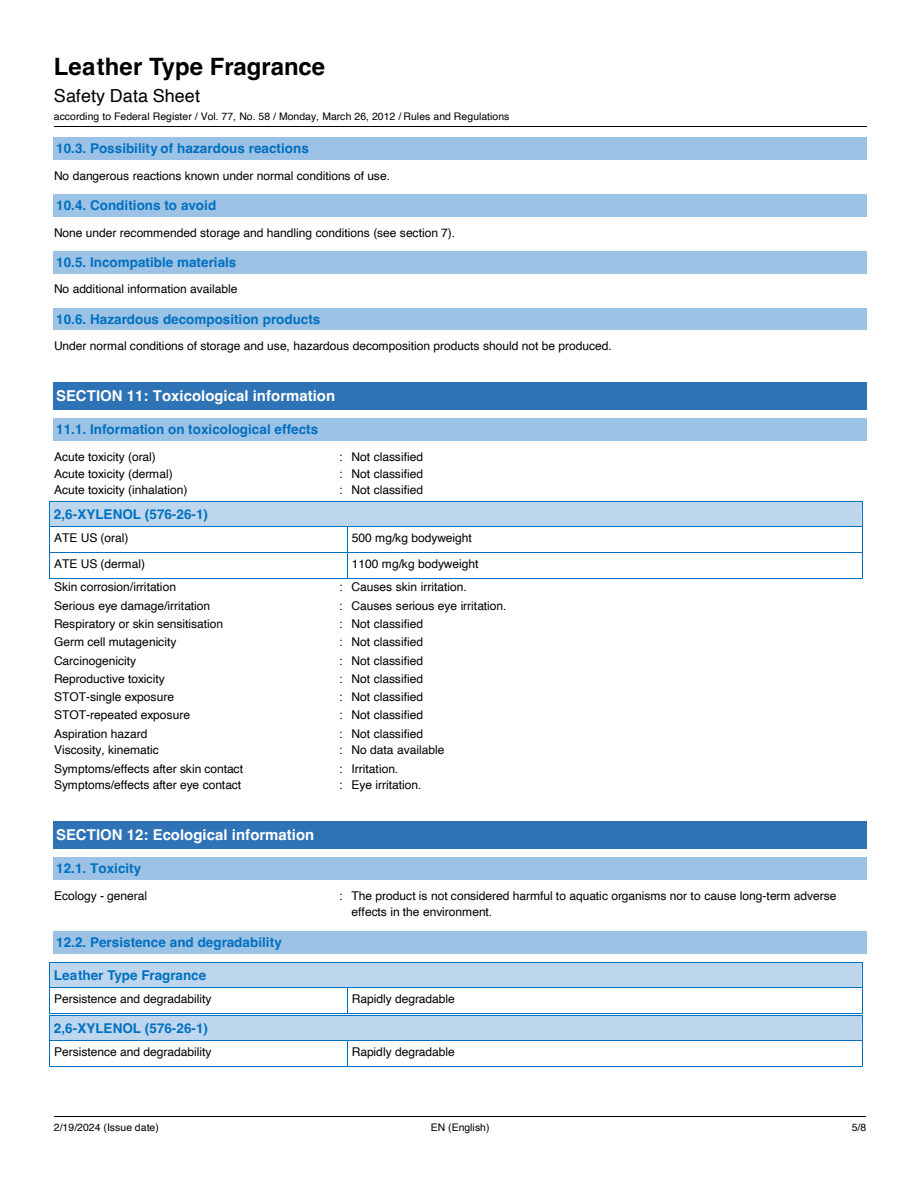
<style>
.page{position:relative;width:918px;height:1188px;background:#fff}
.page>*{position:absolute;margin:0;border:0;box-sizing:border-box;transform-origin:0 0}
.t1{font:700 24px "Helvetica";color:#000}
.t2{font:18px "Helvetica";letter-spacing:.005em;color:#000}
.t3{font:700 15px "Helvetica";letter-spacing:.005em;color:#fff}
.t4{font:700 13.5px "Helvetica";letter-spacing:.005em;color:#0070c0}
.t5{font:12px/16.5px "Helvetica";color:#000}
.t6{font:10.5px "Helvetica";color:#000}
</style>
<div class="page">
<hr style="left:54px;top:126px;width:812px;height:1px;background:#000">
<hr style="left:54px;top:1116px;width:272px;height:1px;background:#000">
<hr style="left:327px;top:1116px;width:267px;height:1px;background:#000">
<hr style="left:595px;top:1116px;width:271px;height:1px;background:#000">
<div style="left:54px;top:138px;width:812px;height:21px;background:#9cc2e5"></div>
<hr style="left:54px;top:137px;width:812px;height:1px;background:#9cc2e5">
<hr style="left:54px;top:159px;width:812px;height:1px;background:#9cc2e5">
<svg style="left:866px;top:137px;width:1px;height:23px"></svg>
<div style="left:54px;top:195px;width:812px;height:21px;background:#9cc2e5"></div>
<hr style="left:54px;top:194px;width:812px;height:1px;background:#9cc2e5">
<hr style="left:54px;top:216px;width:812px;height:1px;background:#9cc2e5">
<svg style="left:866px;top:194px;width:1px;height:23px"></svg>
<div style="left:54px;top:251px;width:812px;height:22px;background:#9cc2e5"></div>
<hr style="left:54px;top:273px;width:812px;height:1px;background:#9cc2e5">
<svg style="left:866px;top:251px;width:1px;height:23px"></svg>
<div style="left:54px;top:308px;width:812px;height:22px;background:#9cc2e5"></div>
<hr style="left:54px;top:330px;width:812px;height:1px;background:#9cc2e5">
<svg style="left:866px;top:308px;width:1px;height:22px"></svg>
<div style="left:54px;top:383px;width:812px;height:26px;background:#2e73b5"></div>
<hr style="left:54px;top:409px;width:812px;height:1px;background:#2e73b5">
<svg style="left:866px;top:383px;width:1px;height:27px"></svg>
<div style="left:54px;top:419px;width:812px;height:22px;background:#9cc2e5"></div>
<hr style="left:54px;top:441px;width:812px;height:1px;background:#9cc2e5">
<svg style="left:866px;top:419px;width:1px;height:22px"></svg>
<svg style="left:49px;top:501px;width:814px;height:78px"></svg>
<div style="left:54px;top:822px;width:812px;height:26px;background:#2e73b5"></div>
<hr style="left:54px;top:848px;width:812px;height:1px;background:#2e73b5">
<svg style="left:866px;top:822px;width:1px;height:27px"></svg>
<div style="left:54px;top:858px;width:812px;height:21px;background:#9cc2e5"></div>
<hr style="left:54px;top:879px;width:812px;height:1px;background:#9cc2e5">
<svg style="left:866px;top:858px;width:1px;height:22px"></svg>
<div style="left:54px;top:931px;width:812px;height:22px;background:#9cc2e5"></div>
<hr style="left:54px;top:953px;width:812px;height:1px;background:#9cc2e5">
<svg style="left:866px;top:931px;width:1px;height:23px"></svg>
<svg style="left:49px;top:962px;width:814px;height:105px"></svg>
<h1 class="t1" style="left:54px;top:57px;width:273px">Leather Type Fragrance</h1>
<h2 class="t2" style="left:54px;top:88px;width:148px">Safety Data Sheet</h2>
<p class="t6" style="left:54px;top:112px;width:457px">according to Federal Register / Vol. 77, No. 58 / Monday, March 26, 2012 / Rules and Regulations</p>
<p class="t4" style="left:56px;top:143px;width:254px">10.3. Possibility of hazardous reactions</p>
<p class="t5" style="left:54px;top:168px;width:338px">No dangerous reactions known under normal conditions of use.</p>
<p class="t4" style="left:56px;top:200px;width:162px">10.4. Conditions to avoid</p>
<p class="t5" style="left:54px;top:225px;width:403px">None under recommended storage and handling conditions (see section 7).</p>
<p class="t4" style="left:56px;top:257px;width:182px">10.5. Incompatible materials</p>
<p class="t5" style="left:54px;top:282px;width:185px">No additional information available</p>
<p class="t4" style="left:56px;top:314px;width:266px">10.6. Hazardous decomposition products</p>
<p class="t5" style="left:54px;top:338px;width:559px">Under normal conditions of storage and use, hazardous decomposition products should not be produced.</p>
<p class="t3" style="left:56px;top:390px;width:281px">SECTION 11: Toxicological information</p>
<p class="t4" style="left:56px;top:424px;width:264px">11.1. Information on toxicological effects</p>
<p class="t5" style="left:54px;top:449px;width:104px">Acute toxicity (oral)</p>
<p class="t5" style="left:339px;top:449px;width:85px">: Not classified</p>
<p class="t5" style="left:54px;top:466px;width:120px">Acute toxicity (dermal)</p>
<p class="t5" style="left:339px;top:466px;width:85px">: Not classified</p>
<p class="t5" style="left:54px;top:482px;width:135px">Acute toxicity (inhalation)</p>
<p class="t5" style="left:339px;top:482px;width:85px">: Not classified</p>
<p class="t4" style="left:54px;top:509px;width:156px">2,6-XYLENOL (576-26-1)</p>
<p class="t5" style="left:54px;top:530px;width:76px">ATE US (oral)</p>
<p class="t5" style="left:352px;top:530px;width:122px">500 mg/kg bodyweight</p>
<p class="t5" style="left:54px;top:556px;width:93px">ATE US (dermal)</p>
<p class="t5" style="left:352px;top:556px;width:128px">1100 mg/kg bodyweight</p>
<p class="t5" style="left:54px;top:580px;width:124px">Skin corrosion/irritation</p>
<p class="t5" style="left:339px;top:580px;width:129px">: Causes skin irritation.</p>
<p class="t5" style="left:54px;top:598px;width:158px">Serious eye damage/irritation</p>
<p class="t5" style="left:339px;top:598px;width:169px">: Causes serious eye irritation.</p>
<p class="t5" style="left:54px;top:616px;width:171px">Respiratory or skin sensitisation</p>
<p class="t5" style="left:339px;top:616px;width:85px">: Not classified</p>
<p class="t5" style="left:54px;top:634px;width:124px">Germ cell mutagenicity</p>
<p class="t5" style="left:339px;top:634px;width:85px">: Not classified</p>
<p class="t5" style="left:54px;top:653px;width:84px">Carcinogenicity</p>
<p class="t5" style="left:339px;top:653px;width:85px">: Not classified</p>
<p class="t5" style="left:54px;top:671px;width:112px">Reproductive toxicity</p>
<p class="t5" style="left:339px;top:671px;width:85px">: Not classified</p>
<p class="t5" style="left:54px;top:689px;width:122px">STOT-single exposure</p>
<p class="t5" style="left:339px;top:689px;width:85px">: Not classified</p>
<p class="t5" style="left:54px;top:708px;width:138px">STOT-repeated exposure</p>
<p class="t5" style="left:339px;top:708px;width:85px">: Not classified</p>
<p class="t5" style="left:54px;top:726px;width:95px">Aspiration hazard</p>
<p class="t5" style="left:339px;top:726px;width:85px">: Not classified</p>
<p class="t5" style="left:54px;top:742px;width:106px">Viscosity, kinematic</p>
<p class="t5" style="left:339px;top:742px;width:107px">: No data available</p>
<p class="t5" style="left:54px;top:761px;width:191px">Symptoms/effects after skin contact</p>
<p class="t5" style="left:339px;top:761px;width:61px">: Irritation.</p>
<p class="t5" style="left:54px;top:777px;width:189px">Symptoms/effects after eye contact</p>
<p class="t5" style="left:339px;top:777px;width:84px">: Eye irritation.</p>
<p class="t3" style="left:56px;top:829px;width:260px">SECTION 12: Ecological information</p>
<p class="t4" style="left:56px;top:863px;width:87px">12.1. Toxicity</p>
<p class="t5" style="left:54px;top:888px;width:95px">Ecology - general</p>
<p class="t5" style="left:352px;top:888px;width:487px;text-indent:-12px">: The product is not considered harmful to aquatic organisms nor to cause long-term adverse effects in the environment.</p>
<p class="t4" style="left:56px;top:936px;width:227px">12.2. Persistence and degradability</p>
<p class="t4" style="left:54px;top:969px;width:154px">Leather Type Fragrance</p>
<p class="t5" style="left:54px;top:991px;width:159px">Persistence and degradability</p>
<p class="t5" style="left:352px;top:991px;width:105px">Rapidly degradable</p>
<p class="t4" style="left:54px;top:1023px;width:156px">2,6-XYLENOL (576-26-1)</p>
<p class="t5" style="left:54px;top:1045px;width:159px">Persistence and degradability</p>
<p class="t5" style="left:352px;top:1045px;width:105px">Rapidly degradable</p>
<p class="t6" style="left:54px;top:1123px;width:106px">2/19/2024 (Issue date)</p>
<p class="t6" style="left:431px;top:1123px;width:60px">EN (English)</p>
<p class="t6" style="left:852px;top:1123px;width:16px">5/8</p>
</div>
